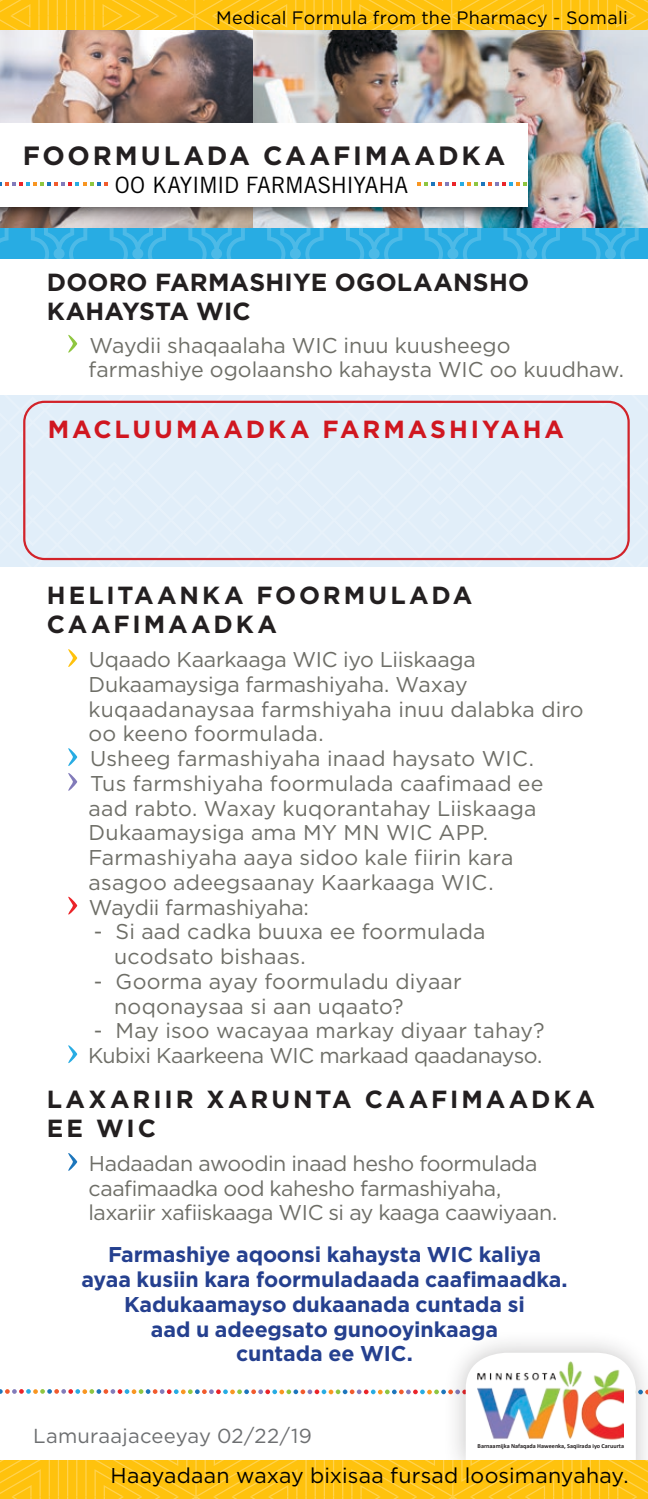
<style>
.page{position:relative;width:648px;height:1499px;background:#fff}
.page>*{position:absolute;margin:0;border:0;box-sizing:border-box;transform-origin:0 0}
.t1{font:700 26.32px "Gotham HTF";letter-spacing:.105em;color:#231f20}
.t2{font:700 24.75px/29.2px "Gotham HTF";letter-spacing:.115em;color:#231f20}
.t3{font:700 24.75px/29.2px "Gotham HTF";letter-spacing:.005em;color:#231f20}
.t4{font:700 24.75px "Gotham HTF";letter-spacing:.115em;color:#d01720}
.t5{font:22.5px "Trade Gothic";letter-spacing:-.015em;color:#000}
.t6{font:21.38px/24.8px "Gotham HTF";color:#6e6e67}
.t7{font:21.38px/24.8px "Gotham HTF";letter-spacing:-.02em;color:#6e6e67}
.t8{font:700 21.38px/24.8px "Gotham HTF";letter-spacing:-.005em;color:#25408f;text-align:center}
.t9{font:21.38px "Gotham HTF";letter-spacing:.01em;color:#000}
.t10{font:20.25px "Gotham HTF";letter-spacing:.01em;color:#6d6f71}
.t11{font:18px "Gotham HTF";letter-spacing:.02em;color:#000}
</style>
<div class="page">
<div style="left:0;top:395px;width:648px;height:172px;background:#e1eef9"></div>
<img style="left:253px;top:29px;width:395px;height:200px">
<img style="left:0;top:29px;width:253px;height:93px">
<svg style="left:0;top:229px;width:648px;height:30px;background:#30afe3"></svg>
<div style="left:371px;top:250px;width:7px;height:7px;background:#4dbae7;border-radius:50%"></div>
<div style="left:369px;top:248px;width:11px;height:11px;border:4px solid #fff;border-radius:50%"></div>
<img style="left:0;top:145px;width:535px;height:84px">
<div style="left:0;top:122px;width:529px;height:88px;background:#fff"></div>
<svg style="left:0;top:182px;width:108px;height:4px"></svg>
<svg style="left:417px;top:182px;width:110px;height:4px"></svg>
<svg style="left:68px;top:334px;width:9px;height:19px"></svg>
<div style="left:23px;top:401px;width:607px;height:159px;border:2px solid #d2232a;border-radius:20px"></div>
<div style="left:443px;top:1329px;width:205px;height:169px;background:#231f20;opacity:.26"></div>
<svg style="left:0;top:1352px;width:648px;height:146px"></svg>
<svg style="left:68px;top:649px;width:9px;height:18px"></svg>
<svg style="left:68px;top:748px;width:9px;height:43px"></svg>
<svg style="left:68px;top:896px;width:9px;height:19px"></svg>
<svg style="left:68px;top:1045px;width:9px;height:19px"></svg>
<svg style="left:68px;top:1153px;width:9px;height:18px"></svg>
<svg style="left:0;top:0;width:648px;height:29px;background:#ffc415"></svg>
<p class="t11" style="left:216px;top:8px;width:413px">Medical Formula from the Pharmacy - Somali</p>
<h1 class="t1" style="left:23px;top:140px;width:484px">FOORMULADA CAAFIMAADKA</h1>
<h1 class="t5" style="left:115px;top:171px;width:295px">OO KAYIMID FARMASHIYAHA</h1>
<h2 class="t3" style="left:47px;top:267px;width:484px">DOORO FARMASHIYE OGOLAANSHO<br>KAHAYSTA WIC</h2>
<p class="t6" style="left:89px;top:332px;width:537px">Waydii shaqaalaha WIC inuu kuusheego farmashiye ogolaansho kahaysta WIC oo kuudhaw.</p>
<h2 class="t4" style="left:48px;top:414px;width:518px">MACLUUMAADKA FARMASHIYAHA</h2>
<h2 class="t2" style="left:47px;top:580px;width:427px">HELITAANKA FOORMULADA<br>CAAFIMAADKA</h2>
<p class="t6" style="left:89px;top:647px;width:497px">Uqaado Kaarkaaga WIC iyo Liiskaaga<br>Dukaamaysiga farmashiyaha. Waxay kuqaadanaysaa farmshiyaha inuu dalabka diro</p>
<p class="t6" style="left:89px;top:721px;width:237px">oo keeno foormulada.</p>
<p class="t6" style="left:90px;top:746px;width:445px">Usheeg farmashiyaha inaad haysato WIC.</p>
<p class="t6" style="left:89px;top:770px;width:457px">Tus farmshiyaha foormulada caafimaad ee aad rabto. Waxay kuqorantahay Liiskaaga Dukaamaysiga ama MY MN WIC APP.<br>Farmashiyaha aaya sidoo kale fiirin kara asagoo adeegsaanay Kaarkaaga WIC.</p>
<p class="t6" style="left:89px;top:894px;width:222px">Waydii farmashiyaha:</p>
<p class="t6" style="left:94px;top:919px;width:393px">- Si aad cadka buuxa ee foormulada</p>
<p class="t6" style="left:114px;top:944px;width:193px">ucodsato bishaas.</p>
<p class="t6" style="left:94px;top:968px;width:369px">- Goorma ayay foormuladu diyaar</p>
<p class="t6" style="left:114px;top:993px;width:291px">noqonaysaa si aan uqaato?</p>
<p class="t6" style="left:94px;top:1018px;width:452px">- May isoo wacayaa markay diyaar tahay?</p>
<p class="t7" style="left:88px;top:1043px;width:456px">Kubixi Kaarkeena WIC markaad qaadanayso.</p>
<h2 class="t2" style="left:47px;top:1083px;width:550px">LAXARIIR XARUNTA CAAFIMAADKA<br>EE WIC</h2>
<p class="t7" style="left:89px;top:1150px;width:470px">Hadaadan awoodin inaad hesho foormulada caafimaadka ood kahesho farmashiyaha, laxariir xafiiskaaga WIC si ay kaaga caawiyaan.</p>
<p class="t8" style="left:81px;top:1241px;width:488px">Farmashiye aqoonsi kahaysta WIC kaliya ayaa kusiin kara foormuladaada caafimaadka.<br>Kadukaamayso dukaanada cuntada si<br>aad u adeegsato gunooyinkaaga<br>cuntada ee WIC.</p>
<p class="t10" style="left:33px;top:1424px;width:280px">Lamuraajaceeyay 02/22/19</p>
<p class="t9" style="left:111px;top:1463px;width:520px">Haayadaan waxay bixisaa fursad loosimanyahay.</p>
</div>
